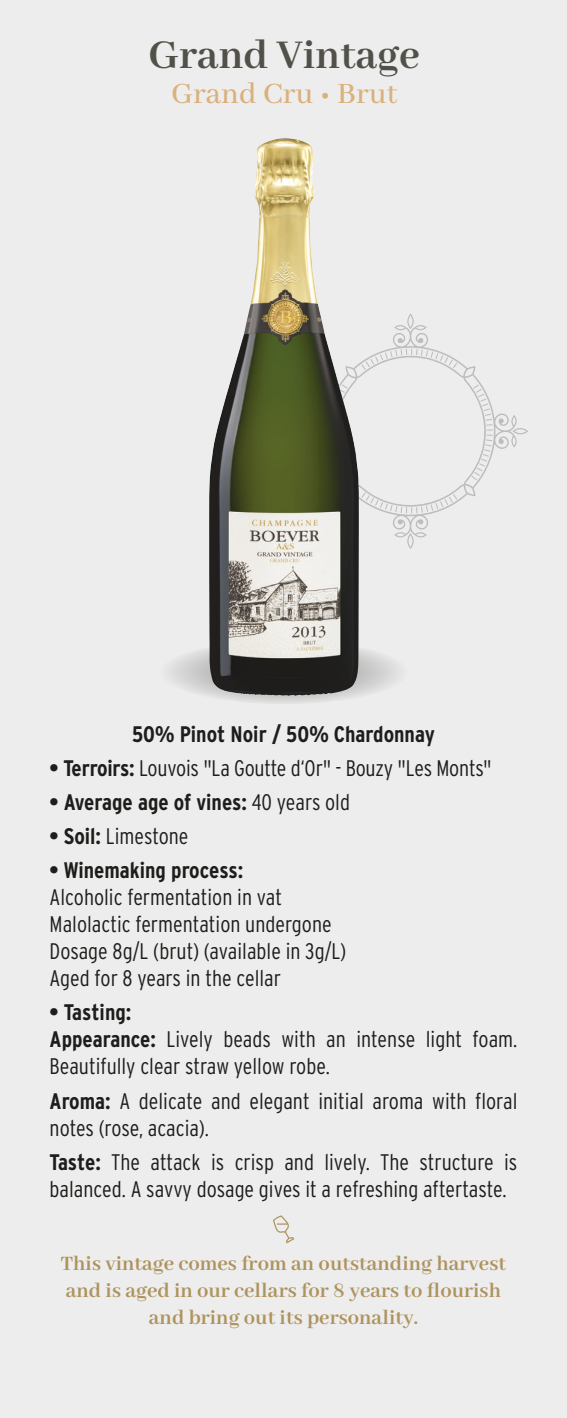
<style>
.page{position:relative;width:567px;height:1418px;background:#fff}
.page>*{position:absolute;margin:0;border:0;box-sizing:border-box;transform-origin:0 0}
.t1{font:700 45px "Abhaya Libre";color:#525149}
.t2{font:500 32.5px "Abhaya Libre";color:#dab07b}
.t3{font:300 condensed 22.5px/27px "Interstate";color:#1d1d1b}
.t4{font:700 22.5px/27px "Abhaya Libre";color:#ae935e;text-align:center}
.t5{font:700 condensed 22.5px "Interstate";color:#1d1d1b}
.s1{font-weight:700}
.s2{font-weight:300}
</style>
<div class="page">
<div style="left:1px;top:0;width:566px;height:1417px;background:#ededed"></div>
<svg style="left:160px;top:640px;width:248px;height:64px;fill:#dbdbda"></svg>
<svg style="left:517px;top:428px;width:11px;height:6px"></svg>
<svg style="left:359px;top:325px;width:158px;height:212px"></svg>
<svg style="left:407px;top:533px;width:7px;height:16px"></svg>
<svg style="left:407px;top:313px;width:7px;height:16px"></svg>
<svg style="left:361px;top:492px;width:96px;height:21px"></svg>
<svg style="left:471px;top:384px;width:22px;height:96px"></svg>
<img style="left:208px;top:138px;width:151px;height:558px">
<svg style="left:273px;top:1215px;width:21px;height:28px"></svg>
<p class="t1" style="left:149px;top:31px;width:273px">Grand Vintage</p>
<p class="t2" style="left:171px;top:76px;width:227px">Grand Cru • Brut</p>
<p class="t5" style="left:132px;top:721px;width:304px">50% Pinot Noir / 50% Chardonnay</p>
<p class="t3" style="left:50px;top:754px;width:444px"><span class="s1">• Terroirs:</span> Louvois "La Goutte d‘Or" - Bouzy "Les Monts"</p>
<p class="t5" style="left:50px;top:789px;width:302px">• Average age of vines: <span class="s2">40 years old</span></p>
<p class="t3" style="left:50px;top:822px;width:140px"><span class="s1">• Soil:</span> Limestone</p>
<p class="t5" style="left:50px;top:857px;width:195px">• Winemaking process:</p>
<p class="t3" style="left:50px;top:883px;width:234px">Alcoholic fermentation in vat</p>
<p class="t3" style="left:50px;top:910px;width:284px">Malolactic fermentation undergone</p>
<p class="t3" style="left:50px;top:937px;width:298px">Dosage 8g/L (brut) (available in 3g/L)</p>
<p class="t3" style="left:50px;top:964px;width:233px">Aged for 8 years in the cellar</p>
<p class="t5" style="left:50px;top:999px;width:83px">• Tasting:</p>
<p class="t3" style="left:50px;top:1025px;width:469px"><span class="s1">Appearance:</span> Lively beads with an intense light foam.<br>Beautifully clear straw yellow robe.</p>
<p class="t3" style="left:50px;top:1086px;width:469px"><span class="s1">Aroma:</span> A delicate and elegant initial aroma with floral notes (rose, acacia).</p>
<p class="t3" style="left:50px;top:1148px;width:469px"><span class="s1">Taste:</span> The attack is crisp and lively. The structure is balanced. A savvy dosage gives it a refreshing aftertaste.</p>
<p class="t4" style="left:61px;top:1251px;width:447px">This vintage comes from an outstanding harvest and is aged in our cellars for 8 years to flourish and bring out its personality.</p>
</div>
